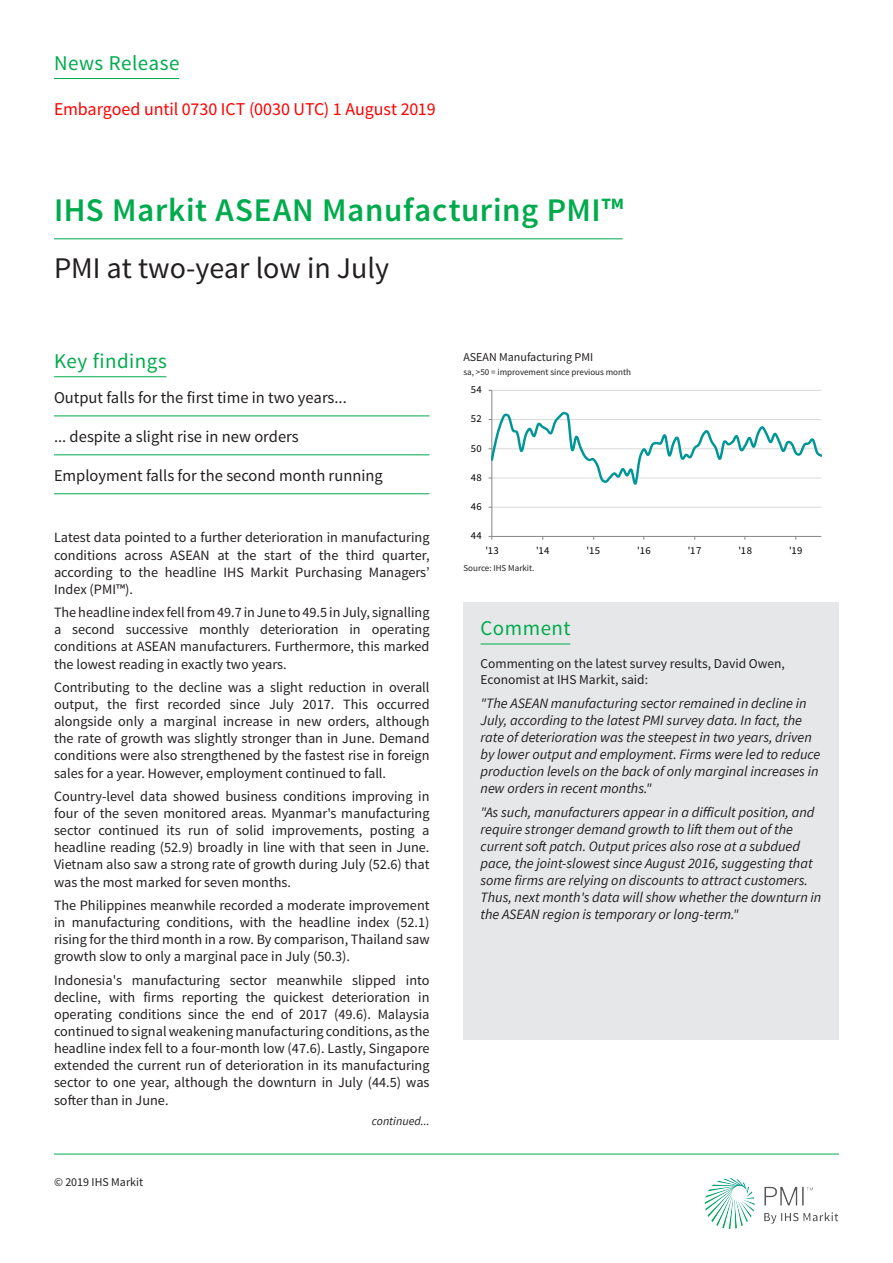
<style>
.page{position:relative;width:893px;height:1263px;background:#fff}
.page>*{position:absolute;margin:0;border:0;box-sizing:border-box;transform-origin:0 0}
.t1{font:600 33px "Source Sans Pro";letter-spacing:.02em;color:#00ab4d}
.t2{font:30px "Source Sans Pro";color:#231f20}
.Section_header{font:21px "Source Sans Pro";letter-spacing:.025em;color:#00ab4d}
.t3{font:18px "Source Sans Pro";letter-spacing:-.005em;color:#f00}
.Key_findings{font:16.5px "Source Sans Pro";color:#231f20}
.Body_copy_2{font:14.25px/17.1px "Source Sans Pro";color:#231f20;text-align:justify}
.Comment{font:italic 14.25px/17.1px "Source Sans Pro";color:#231f20}
.Body_copy_main{font:13.5px/16.2px "Source Sans Pro";color:#231f20}
.Chart_title{font:12px "Source Sans Pro";color:#231f20}
.Chart_title-2{font:italic 12px "Source Sans Pro";color:#231f20}
.t4{font:10.5px "Source Sans Pro";letter-spacing:.04em;color:#000}
.Axis_title{font:9px "Source Sans Pro";color:#231f20}
</style>
<div class="page">
<img style="left:704px;top:1178px;width:135px;height:50px">
<hr style="left:54px;top:1154px;width:785px;height:1px;background:#00ab4d">
<hr style="left:492px;top:507px;width:329px;height:1px;background:#d9d9d9">
<hr style="left:492px;top:390px;width:329px;height:1px;background:#d9d9d9">
<hr style="left:491px;top:390px;width:1px;height:146px;background:#868686">
<hr style="left:492px;top:536px;width:329px;height:1px;background:#868686">
<svg style="left:489px;top:410px;width:333px;height:75px"></svg>
<hr style="left:54px;top:376px;width:112px;height:1px;background:#00ab4d">
<hr style="left:54px;top:78px;width:125px;height:1px;background:#00ab4d">
<hr style="left:54px;top:238px;width:569px;height:1px;background:#00ab4d">
<hr style="left:54px;top:416px;width:375px;height:1px;background:#00ab4d">
<hr style="left:54px;top:455px;width:375px;height:1px;background:#00ab4d">
<hr style="left:54px;top:493px;width:375px;height:1px;background:#00ab4d">
<div style="left:463px;top:602px;width:376px;height:56px;background:#e6e7e9"></div>
<hr style="left:480px;top:644px;width:90px;height:1px;background:#00ab4d">
<div style="left:463px;top:658px;width:376px;height:382px;background:#e6e7e9"></div>
<p class="Section_header" style="left:54px;top:50px;width:127px">News Release</p>
<p class="t3" style="left:54px;top:98px;width:383px">Embargoed until 0730 ICT (0030 UTC) 1 August 2019</p>
<p class="t1" style="left:54px;top:190px;width:571px">IHS Markit ASEAN Manufacturing PMI™</p>
<p class="t2" style="left:54px;top:249px;width:337px">PMI at two-year low in July</p>
<p class="Section_header" style="left:54px;top:348px;width:114px">Key findings</p>
<p class="Key_findings" style="left:54px;top:387px;width:294px">Output falls for the first time in two years...</p>
<p class="Key_findings" style="left:54px;top:426px;width:246px">... despite a slight rise in new orders</p>
<p class="Key_findings" style="left:54px;top:465px;width:330px">Employment falls for the second month running</p>
<p class="Body_copy_2" style="left:54px;top:529px;width:377px">Latest data pointed to a further deterioration in manufacturing conditions across ASEAN at the start of the third quarter, according to the headline IHS Markit Purchasing Managers’ Index (PMI™).</p>
<p class="Body_copy_2" style="left:54px;top:604px;width:377px">The headline index fell from 49.7 in June to 49.5 in July, signalling a second successive monthly deterioration in operating conditions at ASEAN manufacturers. Furthermore, this marked the lowest reading in exactly two years.</p>
<p class="Body_copy_2" style="left:54px;top:679px;width:377px">Contributing to the decline was a slight reduction in overall output, the first recorded since July 2017. This occurred alongside only a marginal increase in new orders, although the rate of growth was slightly stronger than in June. Demand conditions were also strengthened by the fastest rise in foreign sales for a year. However, employment continued to fall.</p>
<p class="Body_copy_2" style="left:54px;top:788px;width:377px">Country-level data showed business conditions improving in four of the seven monitored areas. Myanmar's manufacturing sector continued its run of solid improvements, posting a headline reading (52.9) broadly in line with that seen in June.<br>Vietnam also saw a strong rate of growth during July (52.6) that was the most marked for seven months.</p>
<p class="Body_copy_2" style="left:54px;top:897px;width:377px">The Philippines meanwhile recorded a moderate improvement in manufacturing conditions, with the headline index (52.1) rising for the third month in a row. By comparison, Thailand saw growth slow to only a marginal pace in July (50.3).</p>
<p class="Body_copy_2" style="left:54px;top:972px;width:377px">Indonesia's manufacturing sector meanwhile slipped into decline, with firms reporting the quickest deterioration in operating conditions since the end of 2017 (49.6). Malaysia continued to signal weakening manufacturing conditions, as the headline index fell to a four-month low (47.6). Lastly, Singapore extended the current run of deterioration in its manufacturing sector to one year, although the downturn in July (44.5) was softer than in June.</p>
<p class="Chart_title" style="left:54px;top:1175px;width:91px">© 2019 IHS Markit</p>
<p class="Chart_title-2" style="left:372px;top:1113px;width:59px">continued...</p>
<p class="Chart_title" style="left:463px;top:350px;width:131px">ASEAN Manufacturing PMI</p>
<p class="Axis_title" style="left:463px;top:366px;width:169px">sa, &gt;50 = improvement since previous month</p>
<p class="t4" style="left:471px;top:383px;width:13px">54</p>
<p class="t4" style="left:471px;top:412px;width:13px">52</p>
<p class="t4" style="left:471px;top:442px;width:13px">50</p>
<p class="t4" style="left:471px;top:471px;width:13px">48</p>
<p class="t4" style="left:471px;top:500px;width:13px">46</p>
<p class="t4" style="left:471px;top:529px;width:13px">44</p>
<p class="t4" style="left:485px;top:544px;width:15px">'13</p>
<p class="t4" style="left:536px;top:544px;width:15px">'14</p>
<p class="t4" style="left:587px;top:544px;width:15px">'15</p>
<p class="t4" style="left:637px;top:544px;width:15px">'16</p>
<p class="t4" style="left:688px;top:544px;width:15px">'17</p>
<p class="t4" style="left:738px;top:544px;width:15px">'18</p>
<p class="t4" style="left:789px;top:544px;width:15px">'19</p>
<p class="Axis_title" style="left:463px;top:562px;width:73px">Source: IHS Markit.</p>
<p class="Section_header" style="left:480px;top:615px;width:92px">Comment</p>
<p class="Body_copy_main" style="left:480px;top:655px;width:306px">Commenting on the latest survey results, David Owen,<br>Economist at IHS Markit, said:</p>
<p class="Comment" style="left:480px;top:694px;width:341px">"The ASEAN manufacturing sector remained in decline in July, according to the latest PMI survey data. In fact, the rate of deterioration was the steepest in two years, driven by lower output and employment. Firms were led to reduce production levels on the back of only marginal increases in new orders in recent months."</p>
<p class="Comment" style="left:480px;top:803px;width:342px">"As such, manufacturers appear in a difficult position, and require stronger demand growth to lift them out of the current soft patch. Output prices also rose at a subdued pace, the joint-slowest since August 2016, suggesting that some firms are relying on discounts to attract customers.<br>Thus, next month's data will show whether the downturn in the ASEAN region is temporary or long-term."</p>
</div>
